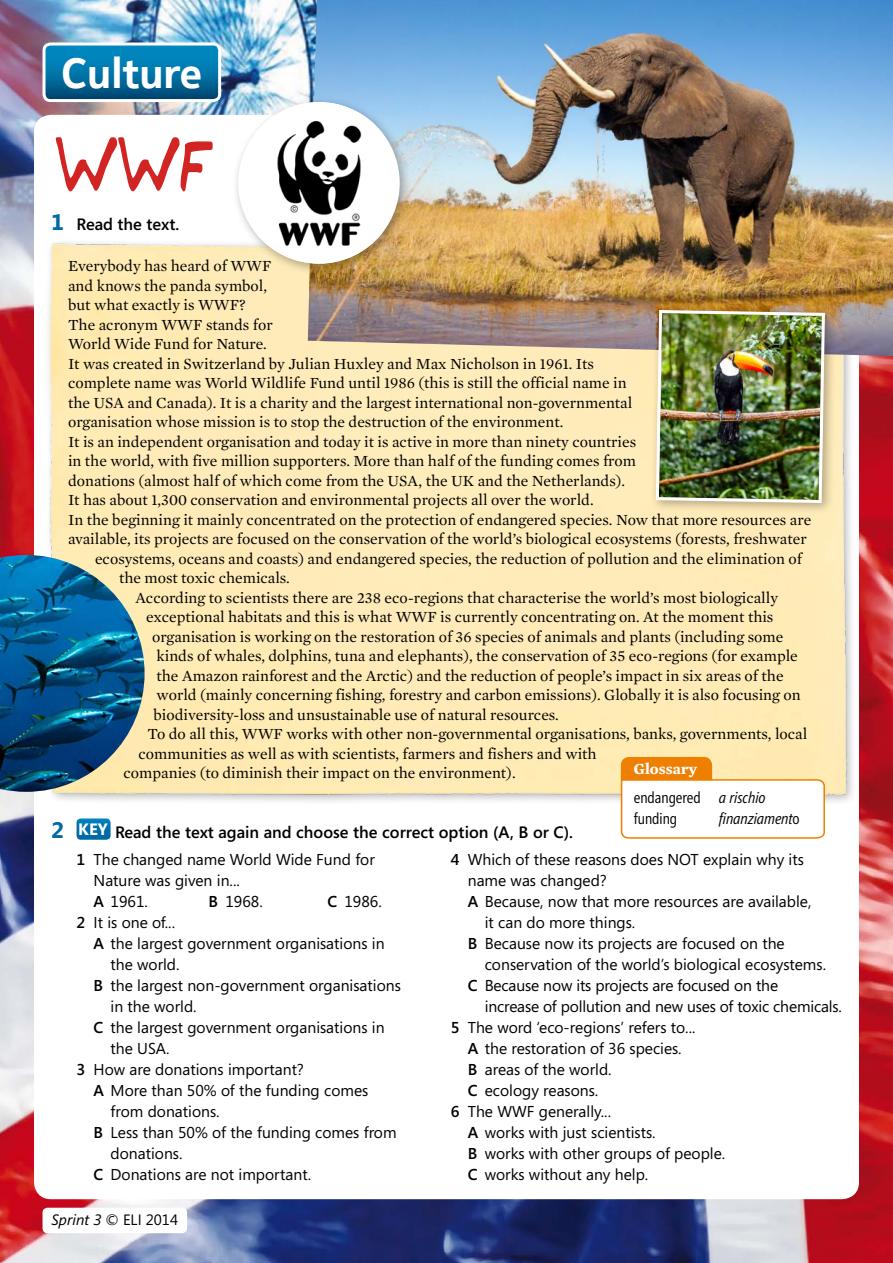
<style>
.page{position:relative;width:893px;height:1263px;background:#fff}
.page>*{position:absolute;margin:0;border:0;box-sizing:border-box;transform-origin:0 0}
.t1{font:60px "Typeecanoe";color:#d22422}
.t2{font:700 42px "Nokia Pure Text";letter-spacing:-.005em;color:#fff}
.t3{font:600 16.5px "Segoe";color:#000}
.t4{font:15.75px "Mercury Text G1";color:#000}
.t5{font:15.75px/21px "Segoe";color:#000}
.t6{font:15.75px/21px "Segoe Condensed";color:#000}
.t7{font:italic 15.75px "Segoe Condensed";color:#000}
.t8{font:700 15.75px "Mercury Text G1";color:#fff}
.t9{font:15px "Segoe";color:#000}
.s1{font-weight:700;font-size:22.5px;color:#0069a6}
.s2{font-style:italic}
.s3{font-style:normal}
.s4{font-weight:700;color:#fff}
.s5{font-weight:600}
</style>
<div class="page">
<img style="left:0;top:0;width:893px;height:1263px">
<div style="left:34px;top:115px;width:825px;height:1084px;background:#fff;border-radius:17px"></div>
<div style="left:43px;top:1208px;width:143px;height:24px;background:#fff;border-radius:4px"></div>
<div style="left:43px;top:1208px;width:144px;height:25px;border:2px solid #fff;border-radius:4px"></div>
<svg style="left:44px;top:44px;width:176px;height:57px;background:#0070a3"></svg>
<div style="left:43px;top:43px;width:178px;height:59px;border:3px solid #fff;border-radius:6px"></div>
<div style="left:47px;top:242px;width:806px;height:560px;background:#ffebb8"></div>
<img style="left:0;top:555px;width:145px;height:237px">
<img style="left:308px;top:0;width:585px;height:356px">
<div style="left:232px;top:96px;width:180px;height:180px;background:#000;opacity:.3"></div>
<div style="left:238px;top:102px;width:162px;height:162px;background:#fff;border-radius:50%"></div>
<img style="left:256px;top:102px;width:126px;height:162px">
<svg style="left:620px;top:757px;width:34px;height:82px"></svg>
<svg style="left:77px;top:818px;width:34px;height:22px"></svg>
<div style="left:650px;top:304px;width:187px;height:211px;background:#000;opacity:.3"></div>
<img style="left:654px;top:308px;width:172px;height:531px">
<h2 class="t2" style="left:61px;top:46px;width:143px">Culture</h2>
<h1 class="t1" style="left:55px;top:136px;width:159px">WWF</h1>
<p class="t3" style="left:51px;top:214px;width:130px"><span class="s1">1</span> Read the text.</p>
<p class="t4" style="left:68px;top:257px;width:205px">Everybody has heard of WWF</p>
<p class="t4" style="left:68px;top:276px;width:201px">and knows the panda symbol,</p>
<p class="t4" style="left:68px;top:296px;width:179px">but what exactly is WWF?</p>
<p class="t4" style="left:68px;top:315px;width:206px">The acronym WWF stands for</p>
<p class="t4" style="left:68px;top:334px;width:200px">World Wide Fund for Nature.</p>
<p class="t4" style="left:68px;top:354px;width:527px">It was created in Switzerland by Julian Huxley and Max Nicholson in 1961. Its</p>
<p class="t4" style="left:68px;top:373px;width:560px">complete name was World Wildlife Fund until 1986 (this is still the official name in</p>
<p class="t4" style="left:68px;top:393px;width:566px">the USA and Canada). It is a charity and the largest international non-governmental</p>
<p class="t4" style="left:68px;top:412px;width:497px">organisation whose mission is to stop the destruction of the environment.</p>
<p class="t4" style="left:68px;top:432px;width:570px">It is an independent organisation and today it is active in more than ninety countries</p>
<p class="t4" style="left:68px;top:451px;width:569px">in the world, with five million supporters. More than half of the funding comes from</p>
<p class="t4" style="left:68px;top:471px;width:559px">donations (almost half of which come from the USA, the UK and the Netherlands).</p>
<p class="t4" style="left:68px;top:490px;width:527px">It has about 1,300 conservation and environmental projects all over the world.</p>
<p class="t4" style="left:68px;top:510px;width:745px">In the beginning it mainly concentrated on the protection of endangered species. Now that more resources are</p>
<p class="t4" style="left:68px;top:529px;width:740px">available, its projects are focused on the conservation of the world’s biological ecosystems (forests, freshwater</p>
<p class="t4" style="left:95px;top:549px;width:708px">ecosystems, oceans and coasts) and endangered species, the reduction of pollution and the elimination of</p>
<p class="t4" style="left:119px;top:568px;width:172px">the most toxic chemicals.</p>
<p class="t4" style="left:136px;top:588px;width:644px">According to scientists there are 238 eco-regions that characterise the world’s most biologically</p>
<p class="t4" style="left:146px;top:607px;width:629px">exceptional habitats and this is what WWF is currently concentrating on. At the moment this</p>
<p class="t4" style="left:152px;top:627px;width:633px">organisation is working on the restoration of 36 species of animals and plants (including some</p>
<p class="t4" style="left:157px;top:646px;width:643px">kinds of whales, dolphins, tuna and elephants), the conservation of 35 eco-regions (for example</p>
<p class="t4" style="left:157px;top:666px;width:628px">the Amazon rainforest and the Arctic) and the reduction of people’s impact in six areas of the</p>
<p class="t4" style="left:157px;top:685px;width:646px">world (mainly concerning fishing, forestry and carbon emissions). Globally it is also focusing on</p>
<p class="t4" style="left:154px;top:705px;width:407px">biodiversity-loss and unsustainable use of natural resources.</p>
<p class="t4" style="left:148px;top:724px;width:661px">To do all this, WWF works with other non-governmental organisations, banks, governments, local</p>
<p class="t4" style="left:139px;top:744px;width:460px">communities as well as with scientists, farmers and fishers and with</p>
<p class="t4" style="left:124px;top:763px;width:394px">companies (to diminish their impact on the environment).</p>
<p class="t8" style="left:634px;top:759px;width:65px">Glossary</p>
<p class="t6" style="left:634px;top:787px;width:133px">endangered <span class="s2">a rischio </span>funding</p>
<p class="t7" style="left:719px;top:809px;width:82px">finanziament<span class="s3">o</span></p>
<p class="t3" style="left:51px;top:822px;width:523px"><span class="s1">2</span> <span class="s4">KEY</span> Read the text again and choose the correct option (A, B or C).</p>
<p class="t5" style="left:94px;top:849px;width:283px;text-indent:-17px"><span class="s5">1</span> The changed name World Wide Fund for<br>Nature was given in...<br><span class="s5">A</span> 1961.</p>
<p class="t5" style="left:451px;top:848px;width:355px"><span class="s5">4</span> Which of these reasons does NOT explain why its</p>
<p class="t5" style="left:468px;top:869px;width:141px">name was changed?</p>
<p class="t5" style="left:468px;top:890px;width:345px"><span class="s5">A</span> Because, now that more resources are available,</p>
<p class="t5" style="left:485px;top:911px;width:152px">it can do more things.</p>
<p class="t5" style="left:468px;top:932px;width:318px"><span class="s5">B</span> Because now its projects are focused on the</p>
<p class="t5" style="left:485px;top:953px;width:343px">conservation of the world’s biological ecosystems.</p>
<p class="t5" style="left:468px;top:974px;width:312px"><span class="s5">C</span> Because now its projects are focused on the</p>
<p class="t5" style="left:485px;top:995px;width:359px">increase of pollution and new uses of toxic chemicals.</p>
<p class="t5" style="left:451px;top:1016px;width:246px"><span class="s5">5</span> The word ‘eco-regions’ refers to...</p>
<p class="t5" style="left:468px;top:1037px;width:215px"><span class="s5">A</span> the restoration of 36 species.</p>
<p class="t5" style="left:468px;top:1058px;width:145px"><span class="s5">B</span> areas of the world.</p>
<p class="t5" style="left:468px;top:1079px;width:132px"><span class="s5">C</span> ecology reasons.</p>
<p class="t5" style="left:451px;top:1100px;width:162px"><span class="s5">6</span> The WWF generally...</p>
<p class="t5" style="left:468px;top:1121px;width:189px"><span class="s5">A</span> works with just scientists.</p>
<p class="t5" style="left:468px;top:1142px;width:259px"><span class="s5">B</span> works with other groups of people.</p>
<p class="t5" style="left:468px;top:1163px;width:182px"><span class="s5">C</span> works without any help.</p>
<p class="t5" style="left:208px;top:891px;width:56px"><span class="s5">B</span> 1968.</p>
<p class="t5" style="left:327px;top:891px;width:56px"><span class="s5">C</span> 1986.</p>
<p class="t5" style="left:77px;top:912px;width:100px"><span class="s5">2</span> It is one of...</p>
<p class="t5" style="left:94px;top:933px;width:293px"><span class="s5">A</span> the largest government organisations in</p>
<p class="t5" style="left:111px;top:954px;width:71px">the world.</p>
<p class="t5" style="left:94px;top:975px;width:309px"><span class="s5">B</span> the largest non-government organisations</p>
<p class="t5" style="left:111px;top:996px;width:88px">in the world.</p>
<p class="t5" style="left:94px;top:1017px;width:293px"><span class="s5">C</span> the largest government organisations in</p>
<p class="t5" style="left:111px;top:1038px;width:60px">the USA.</p>
<p class="t5" style="left:77px;top:1059px;width:229px"><span class="s5">3</span> How are donations important?</p>
<p class="t5" style="left:94px;top:1080px;width:276px"><span class="s5">A</span> More than 50% of the funding comes</p>
<p class="t5" style="left:111px;top:1101px;width:111px">from donations.</p>
<p class="t5" style="left:94px;top:1122px;width:305px"><span class="s5">B</span> Less than 50% of the funding comes from</p>
<p class="t5" style="left:111px;top:1143px;width:73px">donations.</p>
<p class="t5" style="left:94px;top:1164px;width:219px"><span class="s5">C</span> Donations are not important.</p>
<p class="t9" style="left:51px;top:1210px;width:128px"><span class="s2">Sprint 3</span> © ELI 2014</p>
</div>
